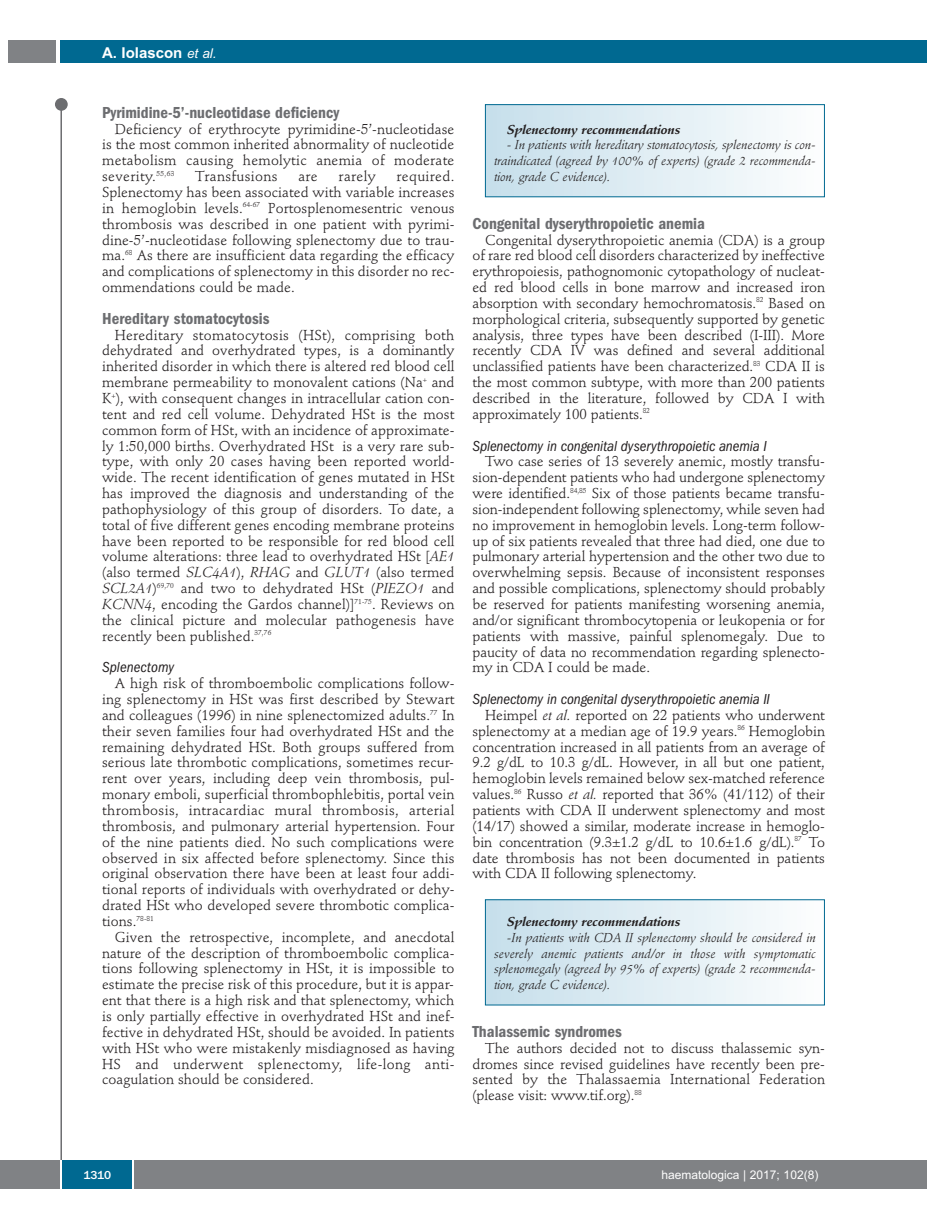
<style>
.page{position:relative;width:927px;height:1225px;background:#fff}
.page>*{position:absolute;margin:0;border:0;box-sizing:border-box;transform-origin:0 0}
.t1{font:600 condensed 16.5px "Franklin Gothic";color:#6c6d70}
.t2{font:italic condensed 15px "Franklin Gothic";letter-spacing:-.005em;color:#231f20}
.t3{font:700 15px "Arial";color:#fff}
.t4{font:14.25px/15.9px "Stempel Schneidler";letter-spacing:.005em;color:#231f20;text-align:justify}
.t5{font:14.25px "Stempel Schneidler";letter-spacing:.025em;color:#231f20}
.t6{font:italic 12.75px/15.9px "Stempel Schneidler";letter-spacing:-.005em;color:#231f20;text-align:justify}
.t7{font:italic 700 12.75px "Stempel Schneidler";letter-spacing:-.005em;color:#231f20}
.t8{font:12px "Arial";color:#fff}
.t9{font:500 12px "Franklin Gothic";color:#fff}
.s1{font-weight:400;font-style:italic;font-size:13.5px}
.s2{font-style:italic}
</style>
<div class="page">
<div style="left:911px;top:40px;width:16px;height:22px;background:#006991"></div>
<div style="left:910px;top:1160px;width:17px;height:28px;background:#808285"></div>
<div style="left:55px;top:98px;width:13px;height:13px;background:#6c6d70;border-radius:50%"></div>
<hr style="left:60px;top:101px;width:2px;height:1061px;background:#6c6d70">
<div style="left:486px;top:105px;width:338px;height:92px;background:linear-gradient(to right,#c6dfeb,#fdfefe)"></div>
<div style="left:485px;top:104px;width:340px;height:93px;border:1px solid #006991"></div>
<div style="left:486px;top:900px;width:338px;height:105px;background:linear-gradient(to right,#c6dfeb,#fdfefe)"></div>
<div style="left:485px;top:899px;width:340px;height:106px;border:1px solid #006991"></div>
<div style="left:60px;top:40px;width:852px;height:22px;background:#006991"></div>
<div style="left:9px;top:40px;width:47px;height:22px;background:#808285"></div>
<div style="left:0;top:1160px;width:911px;height:28px;background:#808285"></div>
<div style="left:62px;top:1160px;width:71px;height:28px;background:#006991"></div>
<hr style="left:60px;top:1160px;width:2px;height:28px;background:#fff">
<svg style="left:133px;top:1160px;width:1px;height:28px"></svg>
<p class="t3" style="left:102px;top:44px;width:116px">A. Iolascon <span class="s1">et al.</span></p>
<p class="t1" style="left:102px;top:107px;width:239px">Pyrimidine-5’-nucleotidase deficiency</p>
<p class="t4" style="left:102px;top:122px;width:354px;text-indent:13px">Deficiency of erythrocyte pyrimidine-5’-nucleotidase is the most common inherited abnormality of nucleotide metabolism causing hemolytic anemia of moderate severity.<sup>55,63</sup></p>
<p class="t4" style="left:102px;top:170px;width:354px;text-indent:294px">required.<br>Splenectomy has been associated with variable increases in hemoglobin levels.<sup>64-67</sup> Portosplenomesentric venous thrombosis was described in one patient with pyrimi&shy;dine-5’-nucleotidase following splenectomy due to trau&shy;ma.<sup>68</sup> As there are insufficient data regarding the efficacy and complications of splenectomy in this disorder no rec&shy;ommendations could be made.</p>
<p class="t1" style="left:102px;top:313px;width:169px">Hereditary stomatocytosis</p>
<p class="t4" style="left:102px;top:328px;width:354px;text-indent:13px">Hereditary stomatocytosis (HSt), comprising both dehydrated and overhydrated types, is a dominantly inherited disorder in which there is altered red blood cell membrane permeability to monovalent cations (Na<sup>+</sup> and K<sup>+</sup>), with consequent changes in intracellular cation con&shy;tent and red cell volume. Dehydrated HSt is the most common form of HSt, with an incidence of approximate&shy;ly 1:50,000 births. Overhydrated HSt is a very rare sub&shy;type, with only 20 cases having been reported world&shy;wide. The recent identification of genes mutated in HSt has improved the diagnosis and understanding of the pathophysiology of this group of disorders. To date, a total of five different genes encoding membrane proteins have been reported to be responsible for red blood cell volume alterations: three lead to overhydrated HSt [<span class="s2">AE1 </span>(also termed <span class="s2">SLC4A1</span>), <span class="s2">RHAG</span> and <span class="s2">GLUT1</span> (also termed <span class="s2">SCL2A1</span>)<sup>69,70</sup> and two to dehydrated HSt (<span class="s2">PIEZO1</span> and <span class="s2">KCNN4</span>, encoding the Gardos channel)]<sup>71-75</sup>. Reviews on the clinical picture and molecular pathogenesis have recently been published.<sup>37,76</sup></p>
<p class="t2" style="left:102px;top:662px;width:74px">Splenectomy</p>
<p class="t4" style="left:102px;top:677px;width:354px;text-indent:13px">A high risk of thromboembolic complications follow&shy;ing splenectomy in HSt was first described by Stewart and colleagues (1996) in nine splenectomized adults.<sup>77</sup> In their seven families four had overhydrated HSt and the remaining dehydrated HSt. Both groups suffered from serious late thrombotic complications, sometimes recur&shy;rent over years, including deep vein thrombosis, pul&shy;monary emboli, superficial thrombophlebitis, portal vein thrombosis, intracardiac mural thrombosis, arterial thrombosis, and pulmonary arterial hypertension. Four of the nine patients died. No such complications were observed in six affected before splenectomy. Since this original observation there have been at least four addi&shy;tional reports of individuals with overhydrated or dehy&shy;drated HSt who developed severe thrombotic complica&shy;tions.<sup>78-81</sup></p>
<p class="t4" style="left:102px;top:930px;width:354px;text-indent:13px">Given the retrospective, incomplete, and anecdotal nature of the description of thromboembolic complica&shy;tions following splenectomy in HSt, it is impossible to estimate the precise risk of this procedure, but it is appar&shy;ent that there is a high risk and that splenectomy, which is only partially effective in overhydrated HSt and inef&shy;fective in dehydrated HSt, should be avoided. In patients with HSt who were mistakenly misdiagnosed as having HS and underwent splenectomy, life-long anti&shy;coagulation should be considered.</p>
<p class="t5" style="left:195px;top:170px;width:84px">Transfusions</p>
<p class="t4" style="left:298px;top:170px;width:21px">are</p>
<p class="t4" style="left:339px;top:170px;width:39px">rarely</p>
<p class="t7" style="left:507px;top:124px;width:175px">Splenectomy recommendations</p>
<p class="t6" style="left:494px;top:138px;width:323px;text-indent:13px">- In patients with hereditary stomatocytosis, splenectomy is con&shy;traindicated (agreed by 100% of experts) (grade 2 recommenda&shy;tion, grade C evidence).</p>
<p class="t1" style="left:472px;top:218px;width:234px">Congenital dyserythropoietic anemia</p>
<p class="t4" style="left:472px;top:233px;width:354px;text-indent:13px">Congenital dyserythropoietic anemia (CDA) is a group of rare red blood cell disorders characterized by ineffective erythropoiesis, pathognomonic cytopathology of nucleat&shy;ed red blood cells in bone marrow and increased iron absorption with secondary hemochromatosis.<sup>82</sup> Based on morphological criteria, subsequently supported by genetic analysis, three types have been described (I-III). More recently CDA IV was defined and several additional unclassified patients have been characterized.<sup>83</sup> CDA II is the most common subtype, with more than 200 patients described in the literature, followed by CDA I with approximately 100 patients.<sup>82</sup></p>
<p class="t2" style="left:472px;top:440px;width:296px">Splenectomy in congenital dyserythropoietic anemia I</p>
<p class="t4" style="left:472px;top:455px;width:354px;text-indent:13px">Two case series of 13 severely anemic, mostly transfu&shy;sion-dependent patients who had undergone splenectomy were identified.<sup>84,85</sup> Six of those patients became transfu&shy;sion-independent following splenectomy, while seven had no improvement in hemoglobin levels. Long-term follow&shy;up of six patients revealed that three had died, one due to pulmonary arterial hypertension and the other two due to overwhelming sepsis. Because of inconsistent responses and possible complications, splenectomy should probably be reserved for patients manifesting worsening anemia, and/or significant thrombocytopenia or leukopenia or for patients with massive, painful splenomegaly. Due to paucity of data no recommendation regarding splenecto&shy;my in CDA I could be made.</p>
<p class="t2" style="left:472px;top:694px;width:299px">Splenectomy in congenital dyserythropoietic anemia II</p>
<p class="t4" style="left:472px;top:708px;width:354px;text-indent:13px">Heimpel <span class="s2">et al.</span> reported on 22 patients who underwent splenectomy at a median age of 19.9 years.<sup>86</sup> Hemoglobin concentration increased in all patients from an average of 9.2 g/dL to 10.3 g/dL. However, in all but one patient, hemoglobin levels remained below sex-matched reference values.<sup>86</sup> Russo <span class="s2">et al.</span> reported that 36% (41/112) of their patients with CDA II underwent splenectomy and most (14/17) showed a similar, moderate increase in hemoglo&shy;bin concentration (9.3±1.2 g/dL to 10.6±1.6 g/dL).<sup>87</sup> To date thrombosis has not been documented in patients with CDA II following splenectomy.</p>
<p class="t7" style="left:507px;top:916px;width:175px">Splenectomy recommendations</p>
<p class="t6" style="left:494px;top:930px;width:323px;text-indent:13px">-In patients with CDA II splenectomy should be considered in severely anemic patients and/or in those with symptomatic splenomegaly (agreed by 95% of experts) (grade 2 recommenda&shy;tion, grade C evidence).</p>
<p class="t1" style="left:472px;top:1025px;width:151px">Thalassemic syndromes</p>
<p class="t4" style="left:472px;top:1041px;width:354px;text-indent:13px">The authors decided not to discuss thalassemic syn&shy;dromes since revised guidelines have recently been pre&shy;sented by the Thalassaemia International Federation (please visit: www.tif.org).<sup>88</sup></p>
<p class="t9" style="left:83px;top:1167px;width:29px">1310</p>
<p class="t8" style="left:661px;top:1167px;width:158px">haematologica | 2017; 102(8)</p>
</div>
